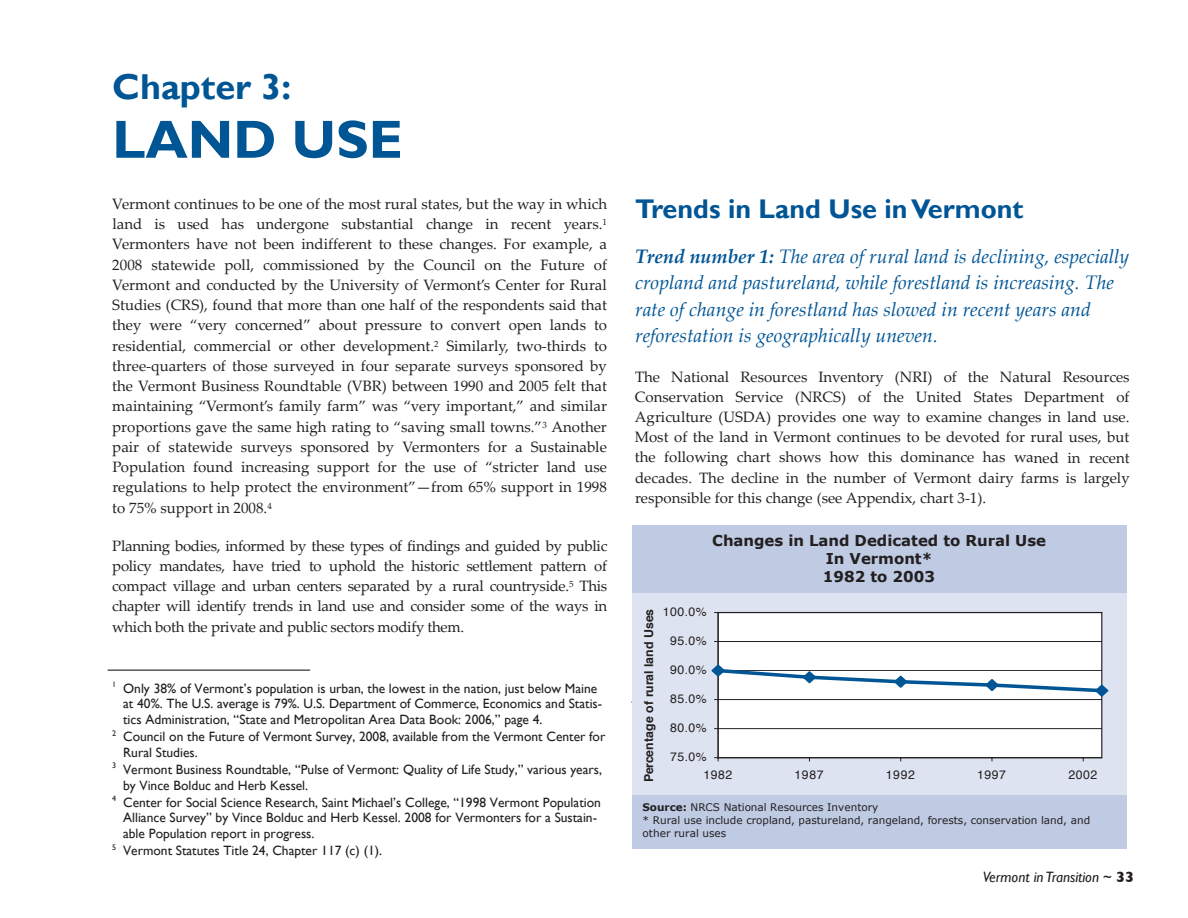
<style>
.page{position:relative;width:1188px;height:918px;background:#fff}
.page>*{position:absolute;margin:0;border:0;box-sizing:border-box;transform-origin:0 0}
.t1{font:700 54px "Gill Sans";color:#005595}
.t2{font:700 36px "Gill Sans";color:#005595}
.t3{font:700 27px "Gill Sans";color:#005595}
.t4{font:italic 19.5px/26.2px "Palatino Linotype";color:#005595}
.t5{font:15px/20.2px "Palatino Linotype";color:#231f20;text-align:justify}
.t6{font:700 15px/18.1px "Verdana";color:#231f20;text-align:center}
.t7{font:italic 15px "Gill Sans";color:#231f20}
.t8{font:13.5px/15.6px "Gill Sans";color:#231f20}
.t9{font:12.3px "Helvetica";letter-spacing:.045em;color:#231f20}
.t10{font:700 12.3px "Helvetica";letter-spacing:-.005em;color:#231f20}
.t11{font:10.5px/12.8px "Verdana";letter-spacing:.005em;color:#231f20}
.s1{font-weight:700}
.s2{font-style:normal}
.s3{font-weight:700;font-style:normal}
</style>
<div class="page">
<div style="left:632px;top:525px;width:494px;height:81px;background:#bfcbe3"></div>
<div style="left:632px;top:593px;width:494px;height:209px;background:#dde3f0"></div>
<div style="left:718px;top:613px;width:384px;height:145px;background:#fff"></div>
<hr style="left:718px;top:728px;width:384px;height:1px;background:#231f20">
<hr style="left:718px;top:641px;width:384px;height:1px;background:#231f20">
<hr style="left:718px;top:612px;width:384px;height:1px;background:#231f20">
<hr style="left:1101px;top:613px;width:1px;height:145px;background:#231f20">
<hr style="left:718px;top:613px;width:1px;height:145px;background:#231f20">
<hr style="left:718px;top:757px;width:384px;height:1px;background:#231f20">
<svg style="left:714px;top:757px;width:5px;height:4px"></svg>
<svg style="left:712px;top:664px;width:397px;height:36px"></svg>
<div style="left:632px;top:795px;width:494px;height:54px;background:#bfcbe3"></div>
<hr style="left:108px;top:670px;width:202px;height:1px;background:#231f20">
<p class="t2" style="left:112px;top:65px;width:180px">Chapter 3:</p>
<p class="t1" style="left:112px;top:107px;width:292px">LAND USE</p>
<p class="t5" style="left:112px;top:193px;width:496px">Vermont continues to be one of the most rural states, but the way in which land is used has undergone substantial change in recent years.<sup>1<br></sup>Vermonters have not been indifferent to these changes. For example, a 2008 statewide poll, commissioned by the Council on the Future of Vermont and conducted by the University of Vermont’s Center for Rural Studies (CRS), found that more than one half of the respondents said that they were “very concerned” about pressure to convert open lands to residential, commercial or other development.<sup>2</sup> Similarly, two‐thirds to three‐quarters of those surveyed in four separate surveys sponsored by the Vermont Business Roundtable (VBR) between 1990 and 2005 felt that maintaining “Vermont’s family farm” was “very important,” and similar proportions gave the same high rating to “saving small towns.”<sup>3</sup> Another pair of statewide surveys sponsored by Vermonters for a Sustainable Population found increasing support for the use of “stricter land use regulations to help protect the environment”—from 65% support in 1998 to 75% support in 2008.<sup>4</sup></p>
<p class="t5" style="left:112px;top:535px;width:497px">Planning bodies, informed by these types of findings and guided by public policy mandates, have tried to uphold the historic settlement pattern of compact village and urban centers separated by a rural countryside.<sup>5</sup> This chapter will identify trends in land use and consider some of the ways in which both the private and public sectors modify them.</p>
<p class="t8" style="left:123px;top:681px;width:481px;text-indent:-11px"><sup>1</sup> Only 38% of Vermont’s population is urban, the lowest in the nation, just below Maine at 40%. The U.S. average is 79%. U.S. Department of Commerce, Economics and Statis&shy;tics Administration, “State and Metropolitan Area Data Book: 2006,” page 4.</p>
<p class="t8" style="left:123px;top:729px;width:484px;text-indent:-11px"><sup>2</sup> Council on the Future of Vermont Survey, 2008, available from the Vermont Center for<br>Rural Studies.</p>
<p class="t8" style="left:123px;top:762px;width:480px;text-indent:-11px"><sup>3</sup> Vermont Business Roundtable, “Pulse of Vermont: Quality of Life Study,” various years, by Vince Bolduc and Herb Kessel.</p>
<p class="t8" style="left:123px;top:795px;width:479px;text-indent:-11px"><sup>4</sup> Center for Social Science Research, Saint Michael’s College, “1998 Vermont Population<br>Alliance Survey” by Vince Bolduc and Herb Kessel. 2008 for Vermonters for a Sustain&shy;able Population report in progress.</p>
<p class="t8" style="left:112px;top:843px;width:271px"><sup>5</sup> Vermont Statutes Title 24, Chapter 117 (c) (1).</p>
<p class="t3" style="left:635px;top:193px;width:390px">Trends in Land Use in Vermont</p>
<p class="t4" style="left:635px;top:243px;width:496px"><span class="s1">Trend number 1:</span> The area of rural land is declining, especially cropland and pastureland, while forestland is increasing. The rate of change in forestland has slowed in recent years and reforestation is geographically uneven.</p>
<p class="t5" style="left:635px;top:366px;width:496px">The National Resources Inventory (NRI) of the Natural Resources Conservation Service (NRCS) of the United States Department of Agriculture (USDA) provides one way to examine changes in land use.<br>Most of the land in Vermont continues to be devoted for rural uses, but the following chart shows how this dominance has waned in recent decades. The decline in the number of Vermont dairy farms is largely responsible for this change (see Appendix, chart 3‐1).</p>
<p class="t6" style="left:712px;top:532px;width:335px">Changes in Land Dedicated to Rural Use<br>In Vermont*<br>1982 to 2003</p>
<p class="t9" style="left:663px;top:602px;width:46px">100.0%</p>
<p class="t10" style="left:639px;top:782px;width:175px;rotate:-90deg">Percentage of rural land Uses</p>
<p class="t9" style="left:670px;top:631px;width:38px">95.0%</p>
<p class="t9" style="left:670px;top:660px;width:38px">90.0%</p>
<p class="t9" style="left:670px;top:689px;width:38px">85.0%</p>
<p class="t9" style="left:670px;top:718px;width:38px">80.0%</p>
<p class="t9" style="left:670px;top:747px;width:38px">75.0%</p>
<p class="t9" style="left:703px;top:765px;width:31px">1982</p>
<p class="t9" style="left:795px;top:765px;width:31px">1987</p>
<p class="t9" style="left:886px;top:765px;width:31px">1992</p>
<p class="t9" style="left:977px;top:765px;width:30px">1997</p>
<p class="t9" style="left:1068px;top:765px;width:31px">2002</p>
<p class="t11" style="left:643px;top:801px;width:449px"><span class="s1">Source:</span> NRCS National Resources Inventory<br>* Rural use include cropland, pastureland, rangeland, forests, conservation land, and other rural uses</p>
<p class="t7" style="left:983px;top:868px;width:153px">Vermont in Transition <span class="s2">~</span> <span class="s3">33</span></p>
</div>
